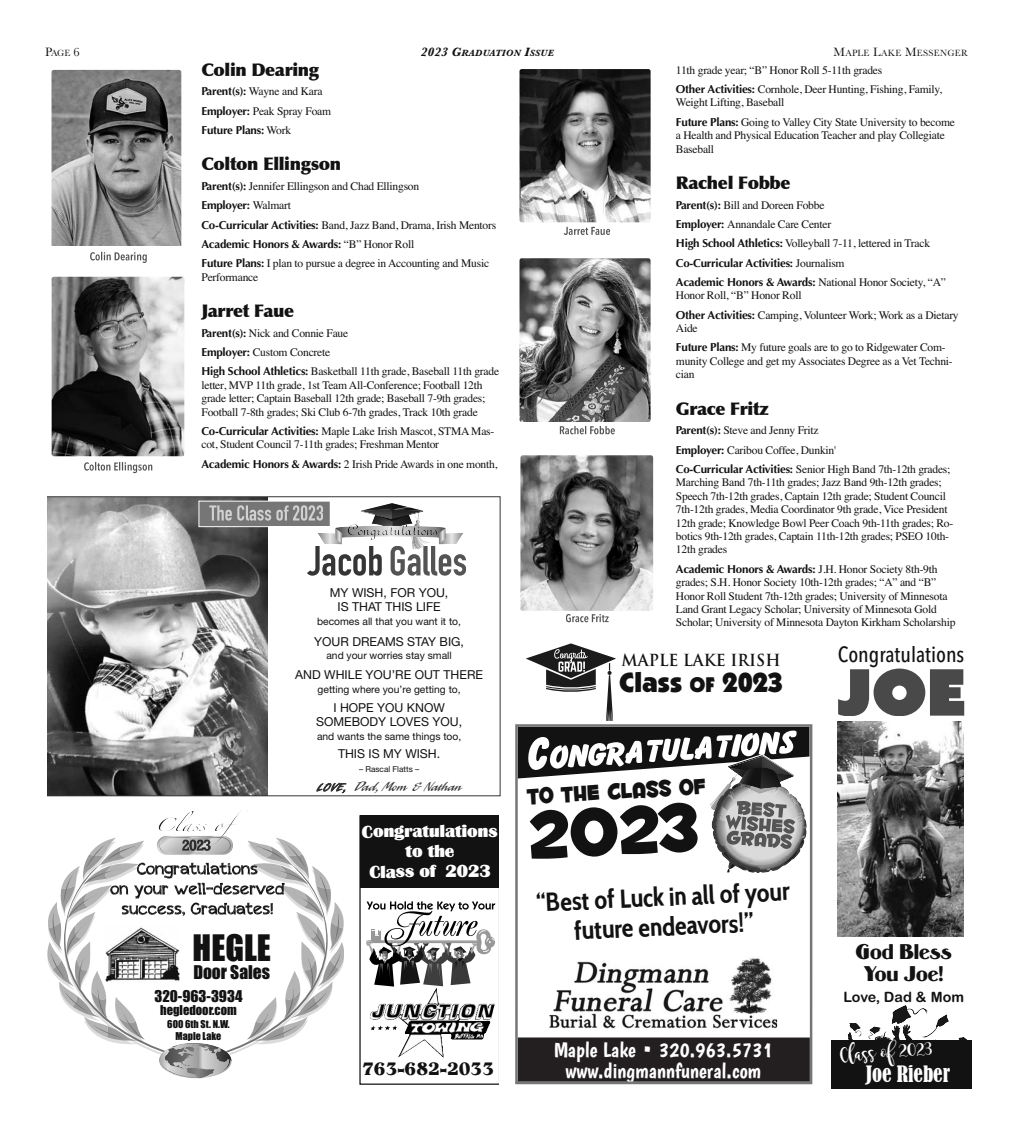
<style>
.page{position:relative;width:1013px;height:1125px;background:#fff}
.page>*{position:absolute;margin:0;border:0;box-sizing:border-box;transform-origin:0 0}
.t1{font:77.5px "Fontdinerdotcom Huggable";color:#121212}
.t2{font:48px "Balloon";color:#fff}
.t3{font:33.75px "Impact";color:#121212}
.t4{font:26.38px "Anakeim Display S Si";color:#121212;scale:.96 1}
.t5{font:26.25px "Fontdinerdotcom Huggable";color:#121212;scale:.9 1}
.t6{font:700 26.12px/29.6px "Cabin Condensed";color:#121212;text-align:center}
.t7{font:500 21.88px "Avenir Next Condensed";color:#121212}
.t8{font:21.25px/21px "Boogaloo";color:#fff;text-align:center}
.t9{font:condensed 21px "Bernard";color:#fff}
.t10{font:19.5px/22.1px "Binner Poster";color:#121212;text-align:center}
.t11{font:18.5px "Eider";color:#121212}
.t12{font:900 17.5px "Optima";letter-spacing:-.02em;color:#121212}
.t13{font:17.5px "Impact";color:#121212}
.t14{font:16.75px/20.1px "Bastion";color:#fff;text-align:center}
.t15{font:700 16.25px "Trajan Pro";color:#121212;scale:.96 1}
.t16{font:15px "Impact";color:#121212}
.t17{font:14.25px "Laser Plain";color:#353535}
.t18{font:14.25px "Arial Rounded MT Bold";color:#121212}
.t19{font:14px "Magnolia Sky";color:#fff}
.t20{font:12.5px "Impact";color:#121212}
.t21{font:12.38px/13.8px "Helvetica Neue";color:#121212;text-align:center}
.t22{font:11.5px/13.4px "Times";letter-spacing:-.02em;color:#121212}
.t23{font:700 11.5px "Optima";letter-spacing:-.02em;color:#121212}
.t24{font:10.25px "Helvetica Neue";color:#121212}
.t25{font:10px/11.2px "Impact";color:#121212;text-align:center}
.t26{font:9.38px "Baskerville";letter-spacing:.035em;color:#121212}
.t27{font:italic 700 9.38px "Baskerville";letter-spacing:.035em;color:#121212}
.t28{font:8.25px "Helvetica Neue";color:#121212}
.s1{font-size:12.5px}
.s2{font-family:"Optima";font-weight:700}
.s3{font-family:"Times";font-weight:400}
.s4{font-size:11.25px}
.s5{font-size:20.25px}
</style>
<div class="page">
<img style="left:519px;top:258px;width:131px;height:164px;border-radius:2px">
<svg style="left:560px;top:426px;width:38px;height:8px"></svg>
<img style="left:519px;top:69px;width:131px;height:153px;border-radius:2px">
<svg style="left:563px;top:227px;width:47px;height:8px"></svg>
<svg style="left:84px;top:462px;width:48px;height:9px"></svg>
<img style="left:52px;top:277px;width:132px;height:179px;border-radius:2px">
<img style="left:52px;top:70px;width:129px;height:176px">
<svg style="left:90px;top:252px;width:39px;height:9px"></svg>
<svg style="left:566px;top:614px;width:42px;height:8px"></svg>
<img style="left:520px;top:455px;width:133px;height:156px;border-radius:2px">
<img style="left:549px;top:958px;width:228px;height:71px">
<div style="left:517px;top:1037px;width:293px;height:45px;background:#231f20"></div>
<svg style="left:518px;top:727px;width:291px;height:146px"></svg>
<img style="left:737px;top:801px;width:49px;height:14px">
<img style="left:725px;top:815px;width:70px;height:19px">
<img style="left:726px;top:831px;width:66px;height:18px">
<div style="left:515px;top:724px;width:297px;height:360px;border:2px solid #767676"></div>
<svg style="left:47px;top:811px;width:296px;height:267px"></svg>
<img style="left:106px;top:926px;width:74px;height:57px">
<img style="left:182px;top:840px;width:29px;height:11px">
<svg style="left:847px;top:1005px;width:120px;height:35px"></svg>
<img style="left:837px;top:722px;width:126px;height:215px">
<svg style="left:838px;top:669px;width:126px;height:47px"></svg>
<div style="left:831px;top:1040px;width:140px;height:49px;background:#121212"></div>
<svg style="left:359px;top:815px;width:139px;height:269px"></svg>
<div style="left:360px;top:815px;width:138px;height:73px;background:#121212"></div>
<svg style="left:47px;top:497px;width:453px;height:299px"></svg>
<div style="left:199px;top:501px;width:131px;height:25px;background:#767676"></div>
<div style="left:199px;top:501px;width:131px;height:26px;border:1px solid #fff"></div>
<svg style="left:209px;top:505px;width:90px;height:16px"></svg>
<svg style="left:307px;top:503px;width:159px;height:73px"></svg>
<svg style="left:526px;top:643px;width:90px;height:78px"></svg>
<div style="left:544px;top:694px;width:54px;height:23px;background:#fff"></div>
<p class="t26" style="left:45px;top:48px;width:36px"><span class="s1">P</span>AGE <span class="s1">6</span></p>
<p class="t27" style="left:421px;top:48px;width:135px"><span class="s1">2023 G</span>RADUATION <span class="s1">I</span>SSUE</p>
<p class="t26" style="left:833px;top:48px;width:136px"><span class="s1">M</span>APLE <span class="s1">L</span>AKE <span class="s1">M</span>ESSENGER</p>
<p class="t22" style="left:676px;top:61px;width:268px;line-height:19.2px">11th grade year; “B” Honor Roll 5-11th grades<br><span class="s2">Other Activities:</span> Cornhole, Deer Hunting, Fishing, Family,</p>
<p class="t22" style="left:676px;top:94px;width:280px;line-height:19.2px">Weight Lifting, Baseball<br><span class="s2">Future Plans:</span> Going to Valley City State University to become</p>
<p class="t22" style="left:676px;top:130px;width:270px">a Health and Physical Education Teacher and play Collegiate<br>Baseball</p>
<h3 class="t12" style="left:676px;top:173px;width:116px">Rachel Fobbe</h3>
<p class="t22" style="left:676px;top:196px;width:256px;line-height:19.2px"><span class="s2">Parent(s):</span> Bill and Doreen Fobbe<br><span class="s2">Employer:</span> Annandale Care Center<br><span class="s2">High School Athletics:</span> Volleyball 7-11, lettered in Track</p>
<p class="t23" style="left:676px;top:258px;width:170px">Co-Curricular Activities: <span class="s3">Journalism</span></p>
<p class="t22" style="left:676px;top:276px;width:271px"><span class="s2">Academic Honors &amp; Awards:</span> National Honor Society, “A”<br>Honor Roll, “B” Honor Roll</p>
<p class="t22" style="left:676px;top:309px;width:284px"><span class="s2">Other Activities:</span> Camping, Volunteer Work; Work as a Dietary<br>Aide</p>
<p class="t22" style="left:676px;top:342px;width:278px"><span class="s2">Future Plans:</span> My future goals are to go to Ridgewater Com&shy;munity College and get my Associates Degree as a Vet Techni&shy;cian</p>
<h3 class="t12" style="left:676px;top:398px;width:94px">Grace Fritz</h3>
<p class="t22" style="left:676px;top:422px;width:276px;line-height:19.2px"><span class="s2">Parent(s):</span> Steve and Jenny Fritz<br><span class="s2">Employer:</span> Caribou Coffee, Dunkin'<br><span class="s2">Co-Curricular Activities:</span> Senior High Band 7th-12th grades;</p>
<p class="t22" style="left:676px;top:477px;width:279px">Marching Band 7th-11th grades; Jazz Band 9th-12th grades; Speech 7th-12th grades, Captain 12th grade; Student Council 7th-12th grades, Media Coordinator 9th grade, Vice President 12th grade; Knowledge Bowl Peer Coach 9th-11th grades; Ro&shy;botics 9th-12th grades, Captain 11th-12th grades; PSEO 10th-12th grades</p>
<p class="t22" style="left:676px;top:563px;width:281px"><span class="s2">Academic Honors &amp; Awards:</span> J.H. Honor Society 8th-9th grades; S.H. Honor Society 10th-12th grades; “A” and “B” Honor Roll Student 7th-12th grades; University of Minnesota Land Grant Legacy Scholar; University of Minnesota Gold Scholar; University of Minnesota Dayton Kirkham Scholarship</p>
<h3 class="t12" style="left:201px;top:59px;width:119px">Colin Dearing</h3>
<p class="t22" style="left:201px;top:83px;width:131px;line-height:19.2px"><span class="s2">Parent(s):</span> Wayne and Kara<br><span class="s2">Employer:</span> Peak Spray Foam</p>
<p class="t23" style="left:201px;top:125px;width:91px">Future Plans: <span class="s3">Work</span></p>
<h3 class="t12" style="left:201px;top:154px;width:141px">Colton Ellingson</h3>
<p class="t22" style="left:201px;top:181px;width:219px"><span class="s2">Parent(s):</span> Jennifer Ellingson and Chad Ellingson</p>
<p class="t23" style="left:201px;top:201px;width:91px">Employer: <span class="s3">Walmart</span></p>
<p class="t22" style="left:201px;top:219px;width:296px"><span class="s2">Co-Curricular Activities:</span> Band, Jazz Band, Drama, Irish Mentors</p>
<p class="t23" style="left:201px;top:239px;width:214px">Academic Honors &amp; Awards: <span class="s3">“B” Honor Roll</span></p>
<p class="t22" style="left:201px;top:258px;width:289px"><span class="s2">Future Plans:</span> I plan to pursue a degree in Accounting and Music<br>Performance</p>
<h3 class="t12" style="left:201px;top:301px;width:94px">Jarret Faue</h3>
<p class="t22" style="left:201px;top:324px;width:299px;line-height:19.2px"><span class="s2">Parent(s):</span> Nick and Connie Faue<br><span class="s2">Employer:</span> Custom Concrete<br><span class="s2">High School Athletics:</span> Basketball 11th grade, Baseball 11th grade</p>
<p class="t22" style="left:201px;top:379px;width:285px">letter, MVP 11th grade, 1st Team All-Conference; Football 12th grade letter; Captain Baseball 12th grade; Baseball 7-9th grades;<br>Football 7-8th grades; Ski Club 6-7th grades, Track 10th grade</p>
<p class="t22" style="left:201px;top:425px;width:294px"><span class="s2">Co-Curricular Activities:</span> Maple Lake Irish Mascot, STMA Mas&shy;cot, Student Council 7-11th grades; Freshman Mentor</p>
<p class="t22" style="left:201px;top:458px;width:297px"><span class="s2">Academic Honors &amp; Awards:</span> 2 Irish Pride Awards in one month,</p>
<p class="t21" style="left:330px;top:587px;width:120px">MY WISH, FOR YOU,<br>IS THAT THIS LIFE</p>
<p class="t24" style="left:317px;top:617px;width:145px">becomes all that you want it to,</p>
<p class="t21" style="left:314px;top:636px;width:151px">YOUR DREAMS STAY BIG,</p>
<p class="t24" style="left:326px;top:652px;width:127px">and your worries stay small</p>
<p class="t21" style="left:295px;top:669px;width:189px">AND WHILE YOU’RE OUT THERE</p>
<p class="t24" style="left:317px;top:686px;width:145px">getting where you’re getting to,</p>
<p class="t21" style="left:316px;top:702px;width:147px">I HOPE YOU KNOW<br>SOMEBODY LOVES YOU,</p>
<p class="t24" style="left:317px;top:733px;width:146px">and wants the same things too,</p>
<p class="t21" style="left:338px;top:748px;width:104px">THIS IS MY WISH.</p>
<p class="t28" style="left:359px;top:767px;width:62px">– Rascal Flatts –</p>
<p class="t17" style="left:317px;top:778px;width:146px"><span class="s4">LOVE,</span> Dad, Mom &amp; Nathan</p>
<h3 class="t7" style="left:838px;top:646px;width:128px">Congratulations</h3>
<h3 class="t15" style="left:621px;top:651px;width:167px">MAPLE LAKE IRISH</h3>
<h3 class="t4" style="left:619px;top:670px;width:172px">Class <span class="s5">OF</span> 2023</h3>
<h2 class="t2" style="left:525px;top:726px;width:268px;rotate:-4deg">Congratulations</h2>
<h3 class="t5" style="left:526px;top:779px;width:201px;rotate:-3deg">TO THE CLASS OF</h3>
<h1 class="t1" style="left:525px;top:785px;width:173px;rotate:-3deg">2023</h1>
<h3 class="t14" style="left:362px;top:821px;width:137px">Congratulations to the<br>Class of 2023</h3>
<h3 class="t3" style="left:193px;top:934px;width:80px">HEGLE</h3>
<h3 class="t13" style="left:193px;top:965px;width:78px">Door Sales</h3>
<h3 class="t16" style="left:154px;top:990px;width:90px">320-963-3934</h3>
<p class="t20" style="left:160px;top:1005px;width:78px">hegledoor.com</p>
<p class="t25" style="left:167px;top:1019px;width:64px">600 6th St. N.W.<br>Maple Lake</p>
<h3 class="t11" style="left:362px;top:1057px;width:133px">763-682-2033</h3>
<h3 class="t6" style="left:535px;top:889px;width:255px;rotate:-3deg">“Best of Luck in all of your future endeavors!”</h3>
<h3 class="t8" style="left:554px;top:1041px;width:220px">Maple Lake • 320.963.5731 www.dingmannfuneral.com</h3>
<h3 class="t10" style="left:855px;top:941px;width:98px">God Bless<br>You Joe!</h3>
<p class="t18" style="left:843px;top:988px;width:122px">Love, Dad &amp; Mom</p>
<p class="t19" style="left:840px;top:1048px;width:94px;rotate:-4deg">Class of 2023</p>
<h3 class="t9" style="left:865px;top:1062px;width:86px">Joe Rieber</h3>
</div>
